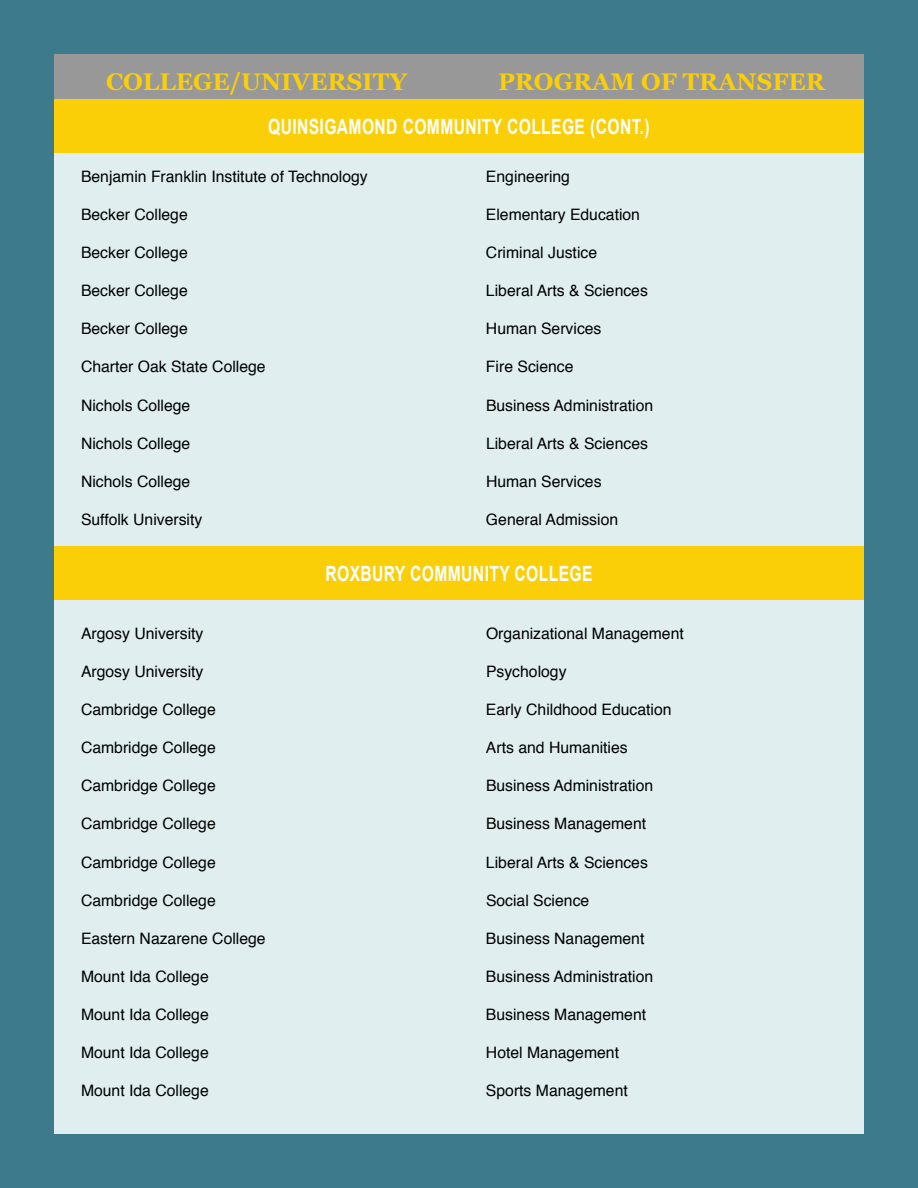
<style>
.page{position:relative;width:918px;height:1188px;background:#3c7a8c}
.page>*{position:absolute;margin:0;border:0;box-sizing:border-box;transform-origin:0 0}
.t1{font:700 24px "Georgia";color:#fbcf07}
.t2{font:700 21px "Arial";letter-spacing:.025em;color:#fff;scale:.74 1}
.t3{font:15.75px "Helvetica";color:#000}
</style>
<div class="page">
<div style="left:54px;top:126px;width:810px;height:1008px;background:#e0eeef"></div>
<div style="left:54px;top:54px;width:405px;height:45px;background:#989898"></div>
<div style="left:459px;top:54px;width:405px;height:45px;background:#989898"></div>
<div style="left:54px;top:99px;width:810px;height:54px;background:#fbcf07"></div>
<div style="left:54px;top:546px;width:810px;height:54px;background:#fbcf07"></div>
<h1 class="t1" style="left:106px;top:66px;width:302px">COLLEGE/UNIVERSITY</h1>
<h1 class="t1" style="left:498px;top:66px;width:328px">PROGRAM OF TRANSFER</h1>
<h2 class="t2" style="left:268px;top:112px;width:517px">QUINSIGAMOND COMMUNITY COLLEGE (CONT.)</h2>
<p class="t3" style="left:81px;top:164px;width:288px">Benjamin Franklin Institute of Technology</p>
<p class="t3" style="left:486px;top:164px;width:86px">Engineering</p>
<p class="t3" style="left:81px;top:202px;width:108px">Becker College</p>
<p class="t3" style="left:486px;top:202px;width:156px">Elementary Education</p>
<p class="t3" style="left:81px;top:241px;width:108px">Becker College</p>
<p class="t3" style="left:486px;top:241px;width:113px">Criminal Justice</p>
<p class="t3" style="left:81px;top:279px;width:108px">Becker College</p>
<p class="t3" style="left:486px;top:279px;width:163px">Liberal Arts &amp; Sciences</p>
<p class="t3" style="left:81px;top:317px;width:108px">Becker College</p>
<p class="t3" style="left:486px;top:317px;width:117px">Human Services</p>
<p class="t3" style="left:81px;top:355px;width:186px">Charter Oak State College</p>
<p class="t3" style="left:486px;top:355px;width:89px">Fire Science</p>
<p class="t3" style="left:81px;top:393px;width:111px">Nichols College</p>
<p class="t3" style="left:486px;top:393px;width:169px">Business Administration</p>
<p class="t3" style="left:81px;top:431px;width:111px">Nichols College</p>
<p class="t3" style="left:486px;top:431px;width:163px">Liberal Arts &amp; Sciences</p>
<p class="t3" style="left:81px;top:469px;width:111px">Nichols College</p>
<p class="t3" style="left:486px;top:469px;width:117px">Human Services</p>
<p class="t3" style="left:81px;top:507px;width:123px">Suffolk University</p>
<p class="t3" style="left:486px;top:507px;width:134px">General Admission</p>
<h2 class="t2" style="left:325px;top:559px;width:363px">ROXBURY COMMUNITY COLLEGE</h2>
<p class="t3" style="left:81px;top:621px;width:124px">Argosy University</p>
<p class="t3" style="left:486px;top:621px;width:199px">Organizational Management</p>
<p class="t3" style="left:81px;top:659px;width:124px">Argosy University</p>
<p class="t3" style="left:486px;top:659px;width:82px">Psychology</p>
<p class="t3" style="left:81px;top:698px;width:136px">Cambridge College</p>
<p class="t3" style="left:486px;top:698px;width:187px">Early Childhood Education</p>
<p class="t3" style="left:81px;top:736px;width:136px">Cambridge College</p>
<p class="t3" style="left:486px;top:736px;width:143px">Arts and Humanities</p>
<p class="t3" style="left:81px;top:774px;width:136px">Cambridge College</p>
<p class="t3" style="left:486px;top:774px;width:169px">Business Administration</p>
<p class="t3" style="left:81px;top:812px;width:136px">Cambridge College</p>
<p class="t3" style="left:486px;top:812px;width:162px">Business Management</p>
<p class="t3" style="left:81px;top:850px;width:136px">Cambridge College</p>
<p class="t3" style="left:486px;top:850px;width:163px">Liberal Arts &amp; Sciences</p>
<p class="t3" style="left:81px;top:888px;width:136px">Cambridge College</p>
<p class="t3" style="left:486px;top:888px;width:105px">Social Science</p>
<p class="t3" style="left:81px;top:926px;width:186px">Eastern Nazarene College</p>
<p class="t3" style="left:486px;top:926px;width:160px">Business Nanagement</p>
<p class="t3" style="left:81px;top:964px;width:129px">Mount Ida College</p>
<p class="t3" style="left:486px;top:964px;width:169px">Business Administration</p>
<p class="t3" style="left:81px;top:1002px;width:129px">Mount Ida College</p>
<p class="t3" style="left:486px;top:1002px;width:162px">Business Management</p>
<p class="t3" style="left:81px;top:1040px;width:129px">Mount Ida College</p>
<p class="t3" style="left:486px;top:1040px;width:135px">Hotel Management</p>
<p class="t3" style="left:81px;top:1078px;width:129px">Mount Ida College</p>
<p class="t3" style="left:486px;top:1078px;width:143px">Sports Management</p>
</div>
